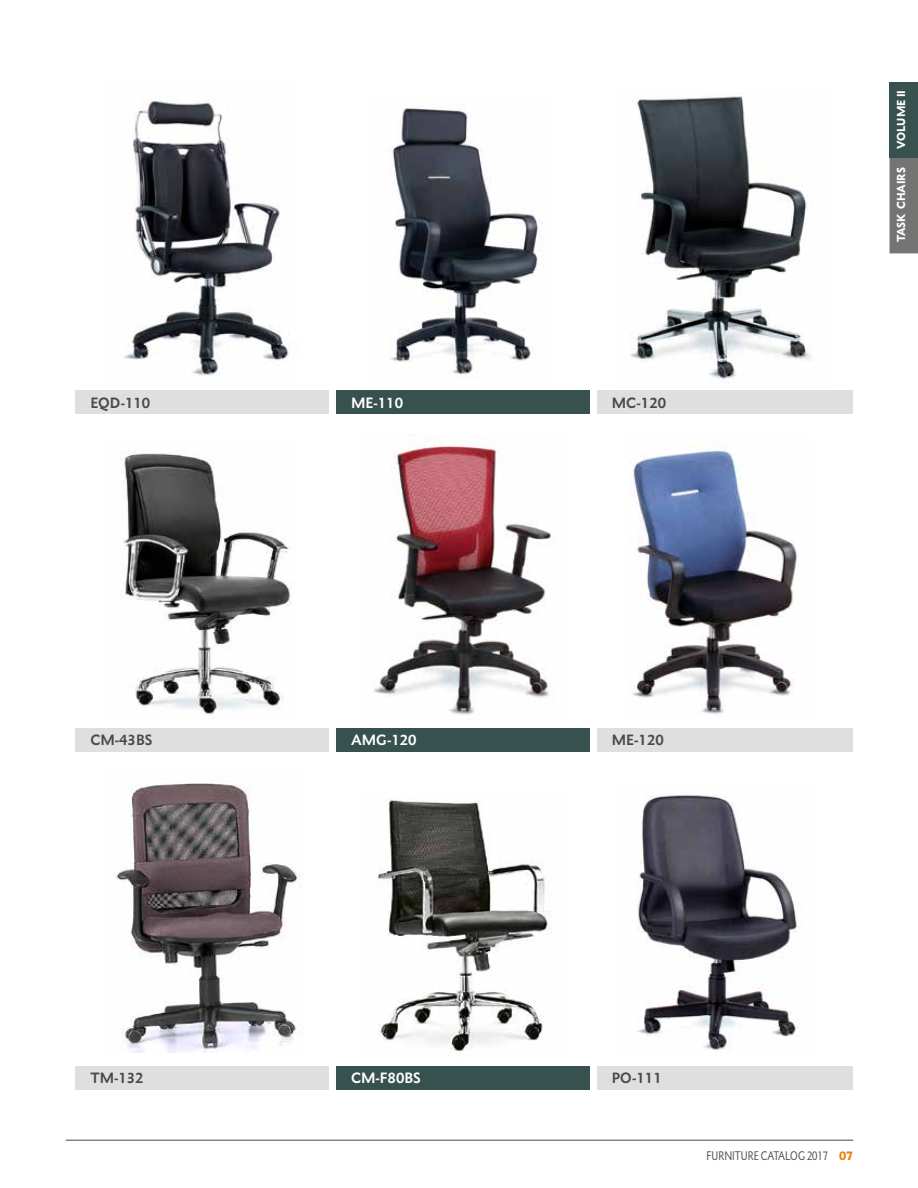
<style>
.page{position:relative;width:918px;height:1188px;background:#fff}
.page>*{position:absolute;margin:0;border:0;box-sizing:border-box;transform-origin:0 0}
.t1{font:700 13.5px "Metro Nova Pro";color:#494948}
.t2{font:700 13.5px "Metro Nova Pro";color:#fff}
.t3{font:condensed 11.25px "Metro Nova Pro";color:#494948}
.t4{font:900 10.5px "Metro Nova Pro";color:#fff}
.s1{font-weight:900;font-stretch:normal;color:#ef7c00}
</style>
<div class="page">
<img style="left:618px;top:92px;width:210px;height:299px">
<img style="left:115px;top:783px;width:186px;height:270px">
<img style="left:637px;top:795px;width:161px;height:258px">
<img style="left:378px;top:799px;width:174px;height:257px">
<img style="left:390px;top:108px;width:152px;height:267px">
<img style="left:631px;top:447px;width:170px;height:267px">
<img style="left:124px;top:99px;width:165px;height:277px">
<img style="left:373px;top:435px;width:182px;height:280px">
<img style="left:120px;top:453px;width:171px;height:262px">
<div style="left:75px;top:1066px;width:254px;height:24px;background:#dfdfe0"></div>
<div style="left:336px;top:1066px;width:254px;height:24px;background:#37514e"></div>
<div style="left:597px;top:1066px;width:256px;height:24px;background:#dfdfe0"></div>
<div style="left:75px;top:728px;width:254px;height:24px;background:#dfdfe0"></div>
<div style="left:336px;top:728px;width:254px;height:24px;background:#37514e"></div>
<div style="left:597px;top:728px;width:256px;height:24px;background:#dfdfe0"></div>
<div style="left:75px;top:391px;width:254px;height:23px;background:#dfdfe0"></div>
<div style="left:336px;top:391px;width:254px;height:23px;background:#37514e"></div>
<div style="left:597px;top:391px;width:256px;height:23px;background:#dfdfe0"></div>
<div style="left:890px;top:158px;width:28px;height:95px;background:#747473"></div>
<div style="left:890px;top:82px;width:28px;height:76px;background:#37514e"></div>
<hr style="left:66px;top:1140px;width:787px;height:1px;background:#494948">
<p class="t1" style="left:90px;top:394px;width:61px">EQD-110</p>
<p class="t2" style="left:351px;top:394px;width:53px">ME-110</p>
<p class="t1" style="left:612px;top:394px;width:56px">MC-120</p>
<p class="t1" style="left:90px;top:732px;width:64px">CM-43BS</p>
<p class="t2" style="left:351px;top:732px;width:67px">AMG-120</p>
<p class="t1" style="left:612px;top:732px;width:53px">ME-120</p>
<p class="t4" style="left:895px;top:149px;width:61px;rotate:-90deg">VOLUME II</p>
<p class="t4" style="left:895px;top:242px;width:76px;rotate:-90deg">TASK CHAIRS</p>
<p class="t1" style="left:90px;top:1070px;width:55px">TM-132</p>
<p class="t2" style="left:351px;top:1070px;width:71px">CM-F80BS</p>
<p class="t1" style="left:612px;top:1070px;width:51px">PO-111</p>
<p class="t3" style="left:707px;top:1149px;width:148px">FURNITURE CATALOG 2017 <span class="s1">07</span></p>
</div>
